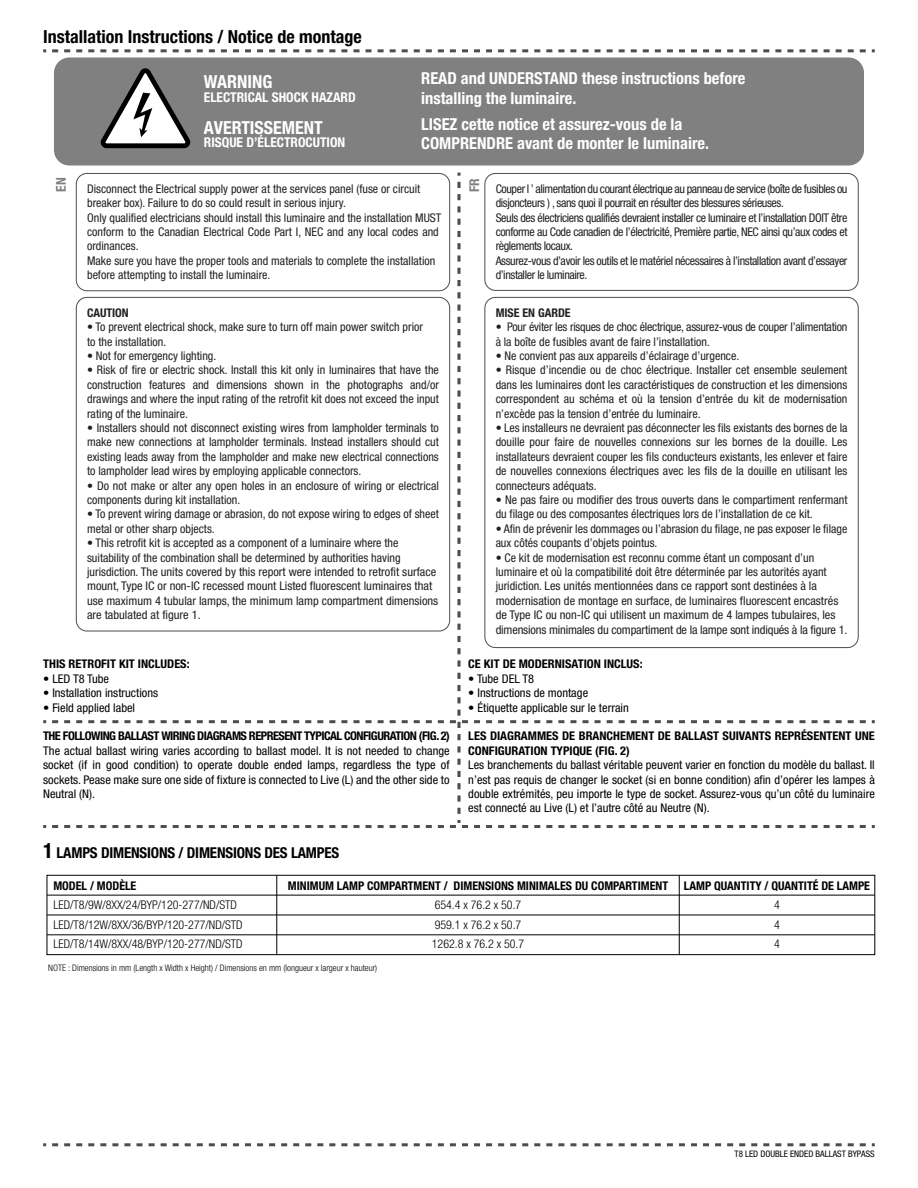
<style>
.page{position:relative;width:918px;height:1188px;background:#fff}
.page>*{position:absolute;margin:0;border:0;box-sizing:border-box;transform-origin:0 0}
.t1{font:700 condensed 18px "Helvetica Neue";color:#000}
.t2{font:700 condensed 18px "Helvetica Neue";color:#fff}
.t3{font:700 condensed 16.5px/19.8px "Helvetica Neue";color:#fff}
.t4{font:700 condensed 15px "Helvetica Neue";letter-spacing:-.01em;color:#000}
.t5{font:700 condensed 13.5px "Helvetica Neue";color:#fff}
.t6{font:700 condensed 13.5px "Helvetica Neue";color:#808080}
.t7{font:condensed 12px/14.4px "Helvetica Neue";color:#231f20}
.t8{font:condensed 12px/14.4px "Helvetica Neue";color:#000;text-align:justify}
.t9{font:condensed 12px/14.4px "Helvetica Neue";letter-spacing:-.035em;color:#231f20}
.t10{font:700 condensed 12px/14.4px "Helvetica Neue";color:#000}
.t11{font:300 condensed 12px/19.5px "Helvetica Neue";color:#000}
.t12{font:condensed 12px/14.4px "Helvetica Neue";letter-spacing:-.02em;color:#231f20}
.t13{font:700 condensed 12px "Helvetica Neue";letter-spacing:-.045em;color:#000}
.t14{font:700 condensed 12px "Helvetica Neue";color:#231f20}
.t15{font:300 condensed 9px "Helvetica Neue";color:#000}
.t16{font:condensed 9px "Helvetica Neue";color:#000}
.s1{font-size:21px}
</style>
<div class="page">
<div style="left:54px;top:58px;width:810px;height:108px;background:#808080;border-radius:15px"></div>
<svg style="left:101px;top:68px;width:89px;height:80px"></svg>
<svg style="left:43px;top:49px;width:823px;height:3px"></svg>
<svg style="left:43px;top:1143px;width:823px;height:3px"></svg>
<div style="left:47px;top:875px;width:828px;height:80px;border:1px solid #000"></div>
<hr style="left:277px;top:875px;width:1px;height:80px;background:#000">
<hr style="left:47px;top:895px;width:828px;height:1px;background:#000">
<hr style="left:47px;top:915px;width:828px;height:1px;background:#000">
<hr style="left:47px;top:935px;width:828px;height:1px;background:#000">
<hr style="left:679px;top:875px;width:1px;height:80px;background:#000">
<svg style="left:457px;top:173px;width:4px;height:3px"></svg>
<svg style="left:43px;top:182px;width:823px;height:646px"></svg>
<div style="left:76px;top:297px;width:374px;height:334px;border:1px solid #4d4d4d;border-radius:11px"></div>
<div style="left:484px;top:297px;width:375px;height:351px;border:1px solid #4d4d4d;border-radius:11px"></div>
<h1 class="t1" style="left:43px;top:26px;width:320px">Installation Instructions / Notice de montage</h1>
<h1 class="t2" style="left:204px;top:71px;width:70px">WARNING</h1>
<p class="t5" style="left:204px;top:89px;width:153px">ELECTRICAL SHOCK HAZARD</p>
<h1 class="t2" style="left:204px;top:117px;width:121px">AVERTISSEMENT</h1>
<p class="t5" style="left:204px;top:134px;width:143px">RISQUE D’ÉLECTROCUTION</p>
<h2 class="t3" style="left:421px;top:68px;width:326px">READ and UNDERSTAND these instructions before installing the luminaire.</h2>
<h2 class="t3" style="left:421px;top:114px;width:289px">LISEZ cette notice et assurez-vous de la<br>COMPRENDRE avant de monter le luminaire.</h2>
<p class="t6" style="left:53px;top:192px;width:16px;rotate:-90deg">EN</p>
<p class="t6" style="left:466px;top:192px;width:15px;rotate:-90deg">FR</p>
<p class="t7" style="left:87px;top:181px;width:356px">Disconnect the Electrical supply power at the services panel (fuse or circuit breaker box). Failure to do so could result in serious injury.<br>Only qualified electricians should install this luminaire and the installation MUST conform to the Canadian Electrical Code Part I, NEC and any local codes and ordinances.<br>Make sure you have the proper tools and materials to complete the installation before attempting to install the luminaire.</p>
<p class="t9" style="left:496px;top:181px;width:353px">Couper l ’ alimentation du courant électrique au panneau de service (boîte de fusibles ou disjoncteurs ) , sans quoi il pourrait en résulter des blessures sérieuses.<br>Seuls des électriciens qualifiés devraient installer ce luminaire et l’installation DOIT être conforme au Code canadien de l’électricité, Première partie, NEC ainsi qu’aux codes et règlements locaux.<br>Assurez-vous d’avoir les outils et le matériel nécessaires à l’installation avant d’essayer d’installer le luminaire.</p>
<p class="t14" style="left:87px;top:305px;width:43px">CAUTION</p>
<p class="t7" style="left:87px;top:320px;width:337px">• To prevent electrical shock, make sure to turn off main power switch prior to the installation.</p>
<p class="t7" style="left:87px;top:348px;width:131px">• Not for emergency lighting.</p>
<p class="t7" style="left:87px;top:363px;width:353px;text-align:justify">• Risk of fire or electric shock. Install this kit only in luminaires that have the construction features and dimensions shown in the photographs and/or drawings and where the input rating of the retrofit kit does not exceed the input rating of the luminaire.</p>
<p class="t7" style="left:87px;top:420px;width:353px;text-align:justify">• Installers should not disconnect existing wires from lampholder terminals to make new connections at lampholder terminals. Instead installers should cut existing leads away from the lampholder and make new electrical connections to lampholder lead wires by employing applicable connectors.</p>
<p class="t7" style="left:87px;top:478px;width:353px">• Do not make or alter any open holes in an enclosure of wiring or electrical components during kit installation.</p>
<p class="t7" style="left:87px;top:507px;width:353px">• To prevent wiring damage or abrasion, do not expose wiring to edges of sheet metal or other sharp objects.</p>
<p class="t7" style="left:87px;top:536px;width:353px">• This retrofit kit is accepted as a component of a luminaire where the suitability of the combination shall be determined by authorities having jurisdiction. The units covered by this report were intended to retrofit surface mount, Type IC or non-IC recessed mount Listed fluorescent luminaires that use maximum 4 tubular lamps, the minimum lamp compartment dimensions are tabulated at figure 1.</p>
<p class="t10" style="left:43px;top:657px;width:148px">THIS RETROFIT KIT INCLUDES:</p>
<p class="t8" style="left:43px;top:671px;width:67px">• LED T8 Tube</p>
<p class="t8" style="left:43px;top:686px;width:117px">• Installation instructions</p>
<p class="t8" style="left:43px;top:700px;width:93px">• Field applied label</p>
<p class="t13" style="left:43px;top:729px;width:408px">THE FOLLOWING BALLAST WIRING DIAGRAMS REPRESENT TYPICAL CONFIGURATION (FIG. 2)</p>
<p class="t8" style="left:43px;top:743px;width:408px">The actual ballast wiring varies according to ballast model. It is not needed to change socket (if in good condition) to operate double ended lamps, regardless the type of sockets. Pease make sure one side of fixture is connected to Live (L) and the other side to Neutral (N).</p>
<p class="t14" style="left:496px;top:305px;width:77px">MISE EN GARDE</p>
<p class="t12" style="left:496px;top:320px;width:353px">• Pour éviter les risques de choc électrique, assurez-vous de couper l’alimentation à la boîte de fusibles avant de faire l’installation.</p>
<p class="t7" style="left:496px;top:348px;width:245px">• Ne convient pas aux appareils d’éclairage d’urgence.</p>
<p class="t7" style="left:496px;top:363px;width:353px;text-align:justify">• Risque d’incendie ou de choc électrique. Installer cet ensemble seulement dans les luminaires dont les caractéristiques de construction et les dimensions correspondent au schéma et où la tension d’entrée du kit de modernisation n’excède pas la tension d’entrée du luminaire.</p>
<p class="t7" style="left:496px;top:420px;width:353px;text-align:justify">• Les installeurs ne devraient pas déconnecter les fils existants des bornes de la douille pour faire de nouvelles connexions sur les bornes de la douille. Les installateurs devraient couper les fils conducteurs existants, les enlever et faire de nouvelles connexions électriques avec les fils de la douille en utilisant les connecteurs adéquats.</p>
<p class="t7" style="left:496px;top:492px;width:353px">• Ne pas faire ou modifier des trous ouverts dans le compartiment renfermant du filage ou des composantes électriques lors de l’installation de ce kit.</p>
<p class="t7" style="left:496px;top:521px;width:353px">• Afin de prévenir les dommages ou l’abrasion du filage, ne pas exposer le filage aux côtés coupants d’objets pointus.</p>
<p class="t7" style="left:496px;top:550px;width:353px">• Ce kit de modernisation est reconnu comme étant un composant d’un luminaire et où la compatibilité doit être déterminée par les autorités ayant juridiction. Les unités mentionnées dans ce rapport sont destinées à la modernisation de montage en surface, de luminaires fluorescent encastrés de Type IC ou non-IC qui utilisent un maximum de 4 lampes tubulaires, les dimensions minimales du compartiment de la lampe sont indiqués à la figure 1.</p>
<p class="t10" style="left:468px;top:657px;width:176px">CE KIT DE MODERNISATION INCLUS:</p>
<p class="t8" style="left:468px;top:671px;width:67px">• Tube DEL T8</p>
<p class="t8" style="left:468px;top:686px;width:121px">• Instructions de montage</p>
<p class="t8" style="left:468px;top:700px;width:162px">• Étiquette applicable sur le terrain</p>
<p class="t10" style="left:468px;top:729px;width:408px">LES DIAGRAMMES DE BRANCHEMENT DE BALLAST SUIVANTS REPRÉSENTENT UNE<br>CONFIGURATION TYPIQUE (FIG. 2)</p>
<p class="t8" style="left:468px;top:758px;width:408px">Les branchements du ballast véritable peuvent varier en fonction du modèle du ballast. Il n’est pas requis de changer le socket (si en bonne condition) afin d’opérer les lampes à double extrémités, peu importe le type de socket. Assurez-vous qu’un côté du luminaire est connecté au Live (L) et l’autre côté au Neutre (N).</p>
<p class="t4" style="left:43px;top:844px;width:298px"><span class="s1">1</span> LAMPS DIMENSIONS / DIMENSIONS DES LAMPES</p>
<p class="t10" style="left:53px;top:878px;width:85px">MODEL / MODÈLE</p>
<p class="t11" style="left:53px;top:895px;width:191px">LED/T8/9W/8XX/24/BYP/120-277/ND/STD<br>LED/T8/12W/8XX/36/BYP/120-277/ND/STD<br>LED/T8/14W/8XX/48/BYP/120-277/ND/STD</p>
<p class="t10" style="left:288px;top:878px;width:382px">MINIMUM LAMP COMPARTMENT / DIMENSIONS MINIMALES DU COMPARTIMENT</p>
<p class="t11" style="left:432px;top:895px;width:94px">654.4 x 76.2 x 50.7<br>959.1 x 76.2 x 50.7<br>1262.8 x 76.2 x 50.7</p>
<p class="t15" style="left:48px;top:962px;width:331px">NOTE : Dimensions in mm (Length x Width x Height) / Dimensions en mm (longueur x largeur x hauteur)</p>
<p class="t10" style="left:684px;top:878px;width:188px">LAMP QUANTITY / QUANTITÉ DE LAMPE</p>
<p class="t11" style="left:774px;top:895px;width:7px;text-align:justify">4<br>4<br>4</p>
<p class="t16" style="left:735px;top:1149px;width:142px">T8 LED DOUBLE ENDED BALLAST BYPASS</p>
</div>
